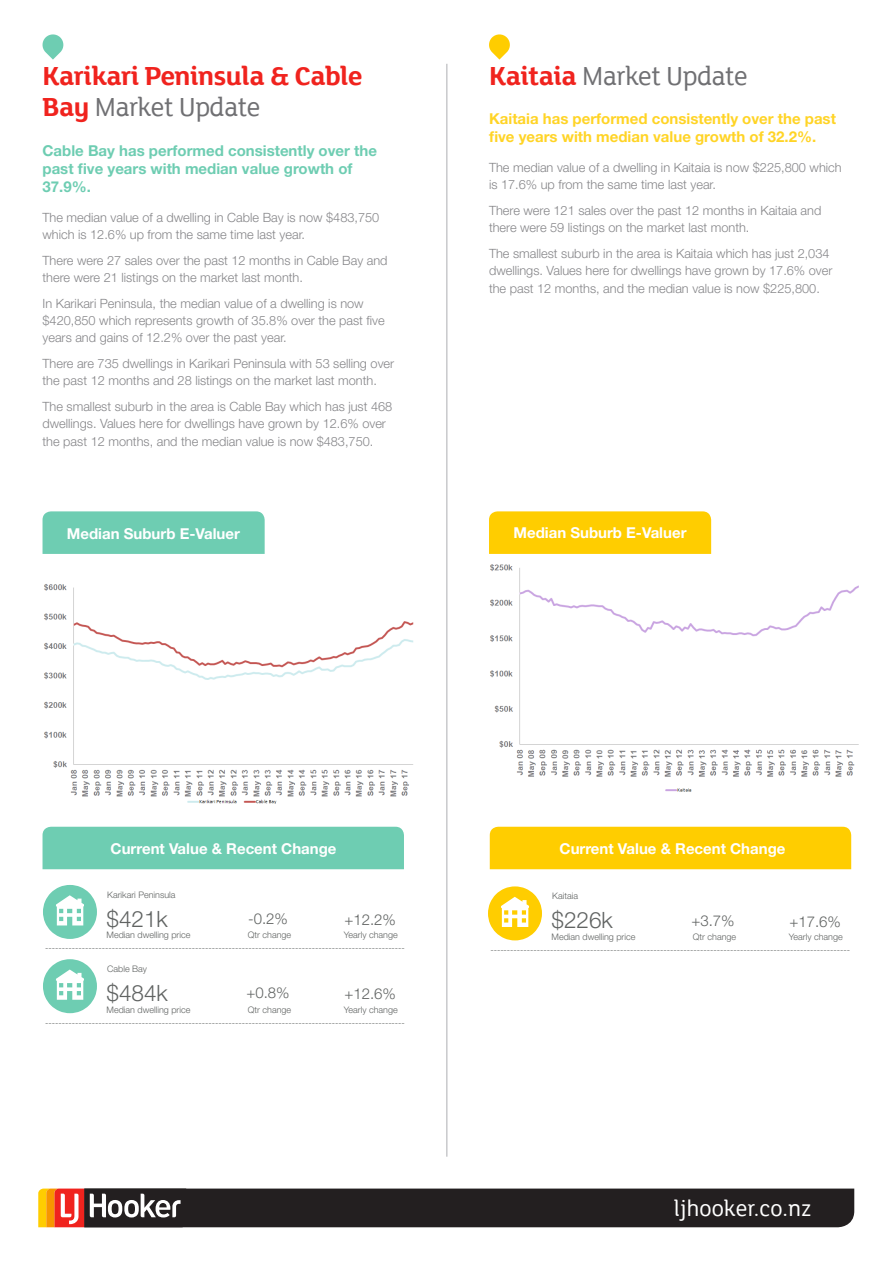
<style>
.page{position:relative;width:893px;height:1263px;background:#fff}
.page>*{position:absolute;margin:0;border:0;box-sizing:border-box;transform-origin:0 0}
.t1{font:54px/74.2px "LJH NZ";color:#6ecdb2}
.t2{font:54px "LJH NZ";color:#ffcd00}
.t3{font:700 28.05px/31.7px "LJH Lighthouse";letter-spacing:-.02em;color:#f0231e}
.t4{font:28.05px "LJH Lighthouse";letter-spacing:-.02em;color:#707073}
.t5{font:24px "LJH Lighthouse";color:#fff}
.t6{font:300 22.5px "Helvetica Neue";color:#606362}
.t7{font:700 15px "Helvetica Neue";color:#fff}
.t8{font:700 15px/18px "Helvetica Neue";color:#6ecdb2}
.t9{font:700 15px/18px "Helvetica Neue";color:#ffd426}
.t10{font:300 15px "Helvetica Neue";color:#606362}
.t11{font:300 12.75px/17.2px "Helvetica Neue";color:#858588}
.t12{font:300 9px/12.9px "Helvetica Neue";color:#606362}
.s1{font-weight:400;color:#707073}
.s2{font-weight:700;color:#f0231e}
</style>
<div class="page">
<svg style="left:38px;top:1188px;width:816px;height:39px;background:#382d2b"></svg>
<hr style="left:446px;top:64px;width:1px;height:1093px;background:#adafb2">
<div style="left:43px;top:511px;width:222px;height:43px;background:#6ecdb2"></div>
<div style="left:489px;top:511px;width:222px;height:43px;background:#ffcd00"></div>
<svg style="left:42px;top:34px;width:22px;height:26px"></svg>
<svg style="left:489px;top:34px;width:21px;height:26px"></svg>
<div style="left:43px;top:827px;width:361px;height:42px;background:#6ecdb2"></div>
<div style="left:490px;top:827px;width:361px;height:42px;background:#ffcd00"></div>
<img style="left:490px;top:564px;width:369px;height:228px">
<img style="left:44px;top:584px;width:370px;height:220px">
<h2 class="t3" style="left:43px;top:62px;width:322px">Karikari Peninsula &amp; Cable<br>Bay <span class="s1">Market Update</span></h2>
<p class="t8" style="left:43px;top:142px;width:336px">Cable Bay has performed consistently over the past ive years with median value growth of<br>37.9%.</p>
<p class="t11" style="left:43px;top:209px;width:338px">The median value of a dwelling in Cable Bay is now $483,750 which is 12.6% up from the same time last year.</p>
<p class="t11" style="left:43px;top:252px;width:347px">There were 27 sales over the past 12 months in Cable Bay and there were 21 listings on the market last month.</p>
<p class="t11" style="left:43px;top:295px;width:344px">In Karikari Peninsula, the median value of a dwelling is now $420,850 which represents growth of 35.8% over the past ive years and gains of 12.2% over the past year.</p>
<p class="t11" style="left:43px;top:356px;width:353px">There are 735 dwellings in Karikari Peninsula with 53 selling over the past 12 months and 28 listings on the market last month.</p>
<p class="t11" style="left:43px;top:399px;width:351px">The smallest suburb in the area is Cable Bay which has just 468 dwellings. Values here for dwellings have grown by 12.6% over the past 12 months, and the median value is now $483,750.</p>
<h2 class="t4" style="left:489px;top:64px;width:260px"><span class="s2">Kaitaia</span> Market Update</h2>
<p class="t9" style="left:489px;top:111px;width:348px">Kaitaia has performed consistently over the past ive years with median value growth of 32.2%.</p>
<p class="t11" style="left:489px;top:160px;width:354px">The median value of a dwelling in Kaitaia is now $225,800 which is 17.6% up from the same time last year.</p>
<p class="t11" style="left:489px;top:203px;width:334px">There were 121 sales over the past 12 months in Kaitaia and there were 59 listings on the market last month.</p>
<p class="t11" style="left:489px;top:246px;width:345px">The smallest suburb in the area is Kaitaia which has just 2,034 dwellings. Values here for dwellings have grown by 17.6% over the past 12 months, and the median value is now $225,800.</p>
<p class="t7" style="left:67px;top:526px;width:175px">Median Suburb E-Valuer</p>
<p class="t7" style="left:513px;top:526px;width:175px">Median Suburb E-Valuer</p>
<p class="t7" style="left:111px;top:842px;width:227px">Current Value &amp; Recent Change</p>
<h1 class="t1" style="left:43px;top:880px;width:55px">h h</h1>
<p class="t12" style="left:107px;top:889px;width:70px">Karikari Peninsula</p>
<h3 class="t6" style="left:107px;top:908px;width:63px">$421k</h3>
<p class="t10" style="left:248px;top:912px;width:41px">-0.2%</p>
<p class="t10" style="left:344px;top:913px;width:53px">+12.2%</p>
<p class="t12" style="left:107px;top:929px;width:85px">Median dwelling price</p>
<p class="t12" style="left:248px;top:929px;width:45px">Qtr change</p>
<p class="t12" style="left:344px;top:929px;width:55px">Yearly change</p>
<p class="t12" style="left:45px;top:942px;width:361px">------------------------------------------------------------------------------------------------------------</p>
<p class="t12" style="left:107px;top:963px;width:41px">Cable Bay</p>
<h3 class="t6" style="left:107px;top:982px;width:63px">$484k</h3>
<p class="t10" style="left:246px;top:986px;width:45px">+0.8%</p>
<p class="t10" style="left:344px;top:987px;width:53px">+12.6%</p>
<p class="t12" style="left:107px;top:1003px;width:85px">Median dwelling price</p>
<p class="t12" style="left:248px;top:1003px;width:45px">Qtr change</p>
<p class="t12" style="left:344px;top:1003px;width:55px">Yearly change</p>
<p class="t12" style="left:45px;top:1016px;width:361px">------------------------------------------------------------------------------------------------------------</p>
<p class="t7" style="left:560px;top:841px;width:227px">Current Value &amp; Recent Change</p>
<h1 class="t2" style="left:488px;top:887px;width:55px">h</h1>
<p class="t12" style="left:552px;top:890px;width:27px">Kaitaia</p>
<h3 class="t6" style="left:552px;top:910px;width:63px">$226k</h3>
<p class="t10" style="left:691px;top:913px;width:45px">+3.7%</p>
<p class="t10" style="left:789px;top:914px;width:53px">+17.6%</p>
<p class="t12" style="left:552px;top:931px;width:85px">Median dwelling price</p>
<p class="t12" style="left:693px;top:931px;width:45px">Qtr change</p>
<p class="t12" style="left:490px;top:931px;width:361px;text-indent:299px">Yearly change ------------------------------------------------------------------------------------------------------------</p>
<h3 class="t5" style="left:674px;top:1198px;width:139px">ljhooker.co.nz</h3>
</div>
